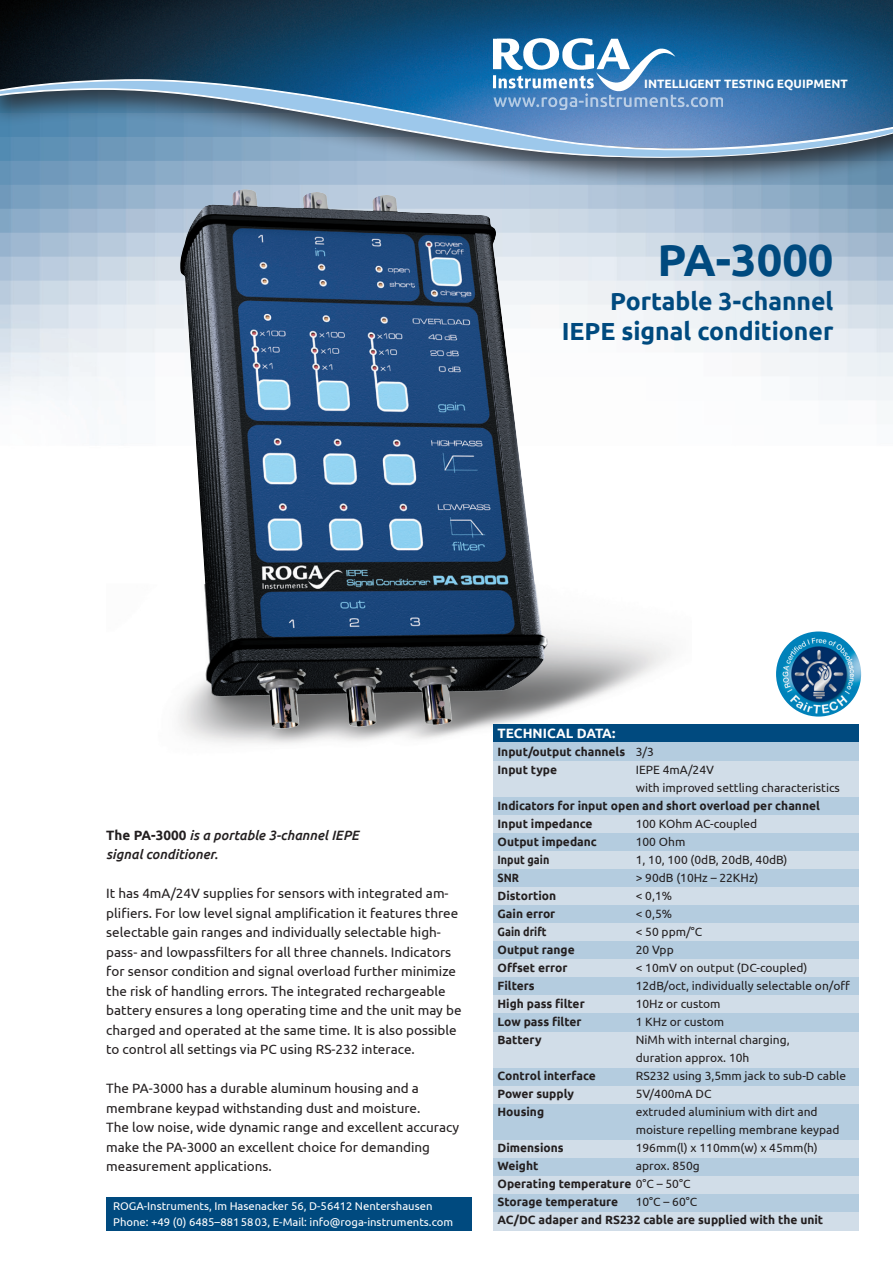
<style>
.page{position:relative;width:893px;height:1263px;background:#fff}
.page>*{position:absolute;margin:0;border:0;box-sizing:border-box;transform-origin:0 0}
.t1{font:700 45px "Ubuntu";color:#004a7f}
.t2{font:700 24.75px/29.7px "Ubuntu";color:#004a7f;text-align:right}
.t3{font:13.5px/19.5px "Ubuntu";color:#231f20}
.t4{font:italic 500 13.5px/19.5px "Ubuntu";color:#231f20}
.t5{font:700 13.5px "Ubuntu";color:#fff}
.t6{font:12px/18px "Ubuntu";color:#231f20}
.t7{font:700 12px/18px "Ubuntu";color:#231f20}
.t8{font:700 12px "Ubuntu";color:#fff}
.t9{font:700 12px "Ubuntu";color:#231f20;scale:.9 1}
.t10{font:11.25px/15.8px "Ubuntu";color:#fff}
.s1{font-weight:700;font-style:normal}
.s2{font-weight:400}
</style>
<div class="page">
<div style="left:0;top:0;width:893px;height:189px;background:#231f20;opacity:.75"></div>
<img style="left:0;top:0;width:893px;height:78px">
<svg style="left:0;top:78px;width:893px;height:95px"></svg>
<svg style="left:0;top:79px;width:893px;height:91px"></svg>
<img style="left:494px;top:38px;width:181px;height:54px">
<svg style="left:585px;top:93px;width:123px;height:14px"></svg>
<div style="left:106px;top:1197px;width:366px;height:33px;background:#004a7f"></div>
<img style="left:107px;top:418px;width:584px;height:326px">
<img style="left:180px;top:190px;width:368px;height:539px">
<div style="left:493px;top:725px;width:366px;height:18px;background:#004a7f"></div>
<div style="left:493px;top:743px;width:366px;height:18px;background:#b4ccdf"></div>
<div style="left:493px;top:761px;width:366px;height:18px;background:#d1dde8"></div>
<div style="left:493px;top:779px;width:366px;height:18px;background:#d1dde8"></div>
<div style="left:493px;top:797px;width:366px;height:18px;background:#b4ccdf"></div>
<div style="left:493px;top:815px;width:366px;height:18px;background:#d1dde8"></div>
<div style="left:493px;top:833px;width:366px;height:18px;background:#b4ccdf"></div>
<div style="left:493px;top:851px;width:366px;height:18px;background:#d1dde8"></div>
<div style="left:493px;top:869px;width:366px;height:18px;background:#b4ccdf"></div>
<div style="left:493px;top:887px;width:366px;height:18px;background:#d1dde8"></div>
<div style="left:493px;top:905px;width:366px;height:18px;background:#b4ccdf"></div>
<div style="left:493px;top:923px;width:366px;height:19px;background:#d1dde8"></div>
<div style="left:493px;top:942px;width:366px;height:18px;background:#b4ccdf"></div>
<div style="left:493px;top:960px;width:366px;height:18px;background:#d1dde8"></div>
<div style="left:493px;top:978px;width:366px;height:18px;background:#b4ccdf"></div>
<div style="left:493px;top:996px;width:366px;height:18px;background:#d1dde8"></div>
<div style="left:493px;top:1014px;width:366px;height:18px;background:#b4ccdf"></div>
<div style="left:493px;top:1032px;width:366px;height:18px;background:#d1dde8"></div>
<div style="left:493px;top:1050px;width:366px;height:18px;background:#d1dde8"></div>
<div style="left:493px;top:1068px;width:366px;height:18px;background:#b4ccdf"></div>
<div style="left:493px;top:1086px;width:366px;height:18px;background:#d1dde8"></div>
<div style="left:493px;top:1104px;width:366px;height:18px;background:#b4ccdf"></div>
<div style="left:493px;top:1122px;width:366px;height:18px;background:#b4ccdf"></div>
<div style="left:493px;top:1140px;width:366px;height:18px;background:#d1dde8"></div>
<div style="left:493px;top:1158px;width:366px;height:18px;background:#b4ccdf"></div>
<div style="left:493px;top:1176px;width:366px;height:18px;background:#d1dde8"></div>
<div style="left:493px;top:1194px;width:366px;height:18px;background:#b4ccdf"></div>
<div style="left:493px;top:1212px;width:366px;height:19px;background:#d1dde8"></div>
<img style="left:776px;top:631px;width:85px;height:85px;border-radius:43px">
<p class="t8" style="left:644px;top:76px;width:205px">INTELLIGENT TESTING EQUIPMENT</p>
<h1 class="t1" style="left:657px;top:233px;width:177px">PA-3000</h1>
<h2 class="t2" style="left:562px;top:286px;width:273px">Portable 3-channel<br>IEPE signal conditioner</h2>
<p class="t4" style="left:106px;top:825px;width:254px"><span class="s1">The PA-3000</span> is a portable 3-channel IEPE signal conditioner.</p>
<p class="t3" style="left:106px;top:883px;width:357px">It has 4mA/24V supplies for sensors with integrated am&shy;plifiers. For low level signal amplification it features three selectable gain ranges and individually selectable high&shy;pass- and lowpassfilters for all three channels. Indicators for sensor condition and signal overload further minimize the risk of handling errors. The integrated rechargeable battery ensures a long operating time and the unit may be charged and operated at the same time. It is also possible to control all settings via PC using RS-232 interace.</p>
<p class="t3" style="left:106px;top:1078px;width:354px">The PA-3000 has a durable aluminum housing and a membrane keypad withstanding dust and moisture.<br>The low noise, wide dynamic range and excellent accuracy make the PA-3000 an excellent choice for demanding measurement applications.</p>
<p class="t10" style="left:113px;top:1198px;width:341px">ROGA-Instruments, Im Hasenacker 56, D-56412 Nentershausen<br>Phone: +49 (0) 6485–8815803, E-Mail: info@roga-instruments.com</p>
<p class="t5" style="left:497px;top:725px;width:99px">Techni cal Data</p>
<p class="t5" style="left:612px;top:725px;width:5px">:</p>
<p class="t7" style="left:497px;top:743px;width:158px">Input/output channels <span class="s2">3/3<br></span>Input type</p>
<p class="t6" style="left:636px;top:760px;width:206px">IEPE 4mA/24V<br>with improved settling characteristics</p>
<p class="t7" style="left:497px;top:797px;width:324px">Indicators for input open and short overload per channel<br>Input impedance</p>
<p class="t6" style="left:636px;top:814px;width:123px">100 KOhm AC-coupled</p>
<p class="t7" style="left:497px;top:833px;width:101px">Output impedanc</p>
<p class="t6" style="left:636px;top:832px;width:51px">100 Ohm</p>
<p class="t9" style="left:497px;top:852px;width:59px">Input gain</p>
<p class="t6" style="left:636px;top:850px;width:153px">1, 10, 100 (0dB, 20dB, 40dB)</p>
<p class="t9" style="left:497px;top:870px;width:26px">SNR</p>
<p class="t6" style="left:636px;top:868px;width:124px">&gt; 90dB (10Hz – 22KHz)</p>
<p class="t7" style="left:497px;top:887px;width:60px">Distortion</p>
<p class="t6" style="left:636px;top:886px;width:38px">&lt; 0,1%</p>
<p class="t7" style="left:497px;top:905px;width:59px">Gain error</p>
<p class="t6" style="left:636px;top:904px;width:38px">&lt; 0,5%</p>
<p class="t9" style="left:497px;top:924px;width:56px">Gain drift</p>
<p class="t6" style="left:636px;top:922px;width:68px">&lt; 50 ppm/°C</p>
<p class="t7" style="left:497px;top:941px;width:79px">Output range</p>
<p class="t6" style="left:636px;top:940px;width:39px">20 Vpp</p>
<p class="t7" style="left:497px;top:959px;width:71px">Offset error</p>
<p class="t6" style="left:636px;top:958px;width:173px">&lt; 10mV on output (DC-coupled)</p>
<p class="t7" style="left:497px;top:977px;width:39px">Filters</p>
<p class="t6" style="left:636px;top:976px;width:216px">12dB/oct, individually selectable on/off</p>
<p class="t7" style="left:497px;top:995px;width:89px">High pass filter</p>
<p class="t6" style="left:636px;top:994px;width:86px">10Hz or custom</p>
<p class="t7" style="left:497px;top:1013px;width:86px">Low pass filter</p>
<p class="t6" style="left:636px;top:1012px;width:90px">1 KHz or custom</p>
<p class="t7" style="left:497px;top:1031px;width:46px">Battery</p>
<p class="t6" style="left:636px;top:1030px;width:155px">NiMh with internal charging, duration approx. 10h</p>
<p class="t7" style="left:497px;top:1067px;width:100px">Control interface</p>
<p class="t6" style="left:636px;top:1066px;width:212px">RS232 using 3,5mm jack to sub-D cable</p>
<p class="t7" style="left:497px;top:1085px;width:78px">Power supply</p>
<p class="t6" style="left:636px;top:1084px;width:77px">5V/400mA DC</p>
<p class="t7" style="left:497px;top:1103px;width:48px">Housing</p>
<p class="t6" style="left:636px;top:1102px;width:205px">extruded aluminium with dirt and moisture repelling membrane keypad</p>
<p class="t7" style="left:497px;top:1139px;width:68px">Dimensions</p>
<p class="t6" style="left:636px;top:1138px;width:183px">196mm(l) x 110mm(w) x 45mm(h)</p>
<p class="t7" style="left:497px;top:1157px;width:42px">Weight</p>
<p class="t7" style="left:497px;top:1157px;width:204px;text-indent:138px"><span class="s2">aprox. 850g<br></span>Operating temperature <span class="s2">0°C – 50°C<br></span>Storage temperature</p>
<p class="t6" style="left:636px;top:1192px;width:63px">10°C – 60°C</p>
<p class="t7" style="left:497px;top:1211px;width:327px">AC/DC adaper and RS232 cable are supplied with the unit</p>
</div>
